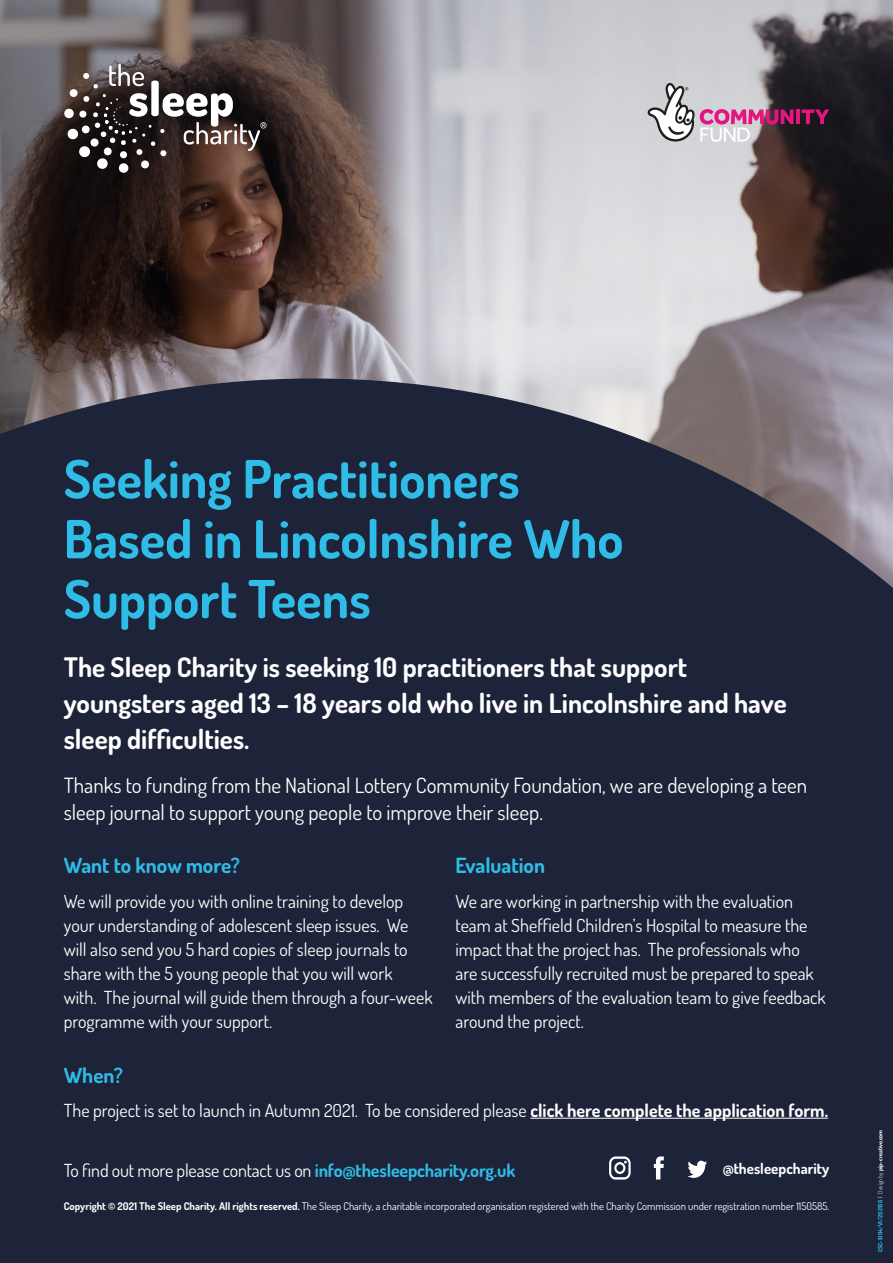
<style>
.page{position:relative;width:893px;height:1263px;background:#fff}
.page>*{position:absolute;margin:0;border:0;box-sizing:border-box;transform-origin:0 0}
.t1{font:700 52.5px/60px "Dosis";color:#2fbce6}
.t2{font:700 27px/36px "Dosis";color:#fff}
.t3{font:21px/27px "Dosis";color:#fff}
.t4{font:700 21px "Dosis";color:#2fbce6}
.t5{font:18px/24px "Dosis";color:#fff}
.t6{font:700 15px "Dosis";color:#fff}
.t7{font:10.65px "Dosis";color:#fff}
.t8{font:700 6px "Dosis";color:#2fbce6}
.s1{font-weight:700}
.s2{font-weight:700;color:#2fbce6}
.s3{font-weight:300;color:#fff}
.s4{color:#fff}
</style>
<div class="page">
<svg style="left:0;top:0;width:893px;height:378px;background:#898183"></svg>
<div style="left:0;top:378px;width:893px;height:885px;background:#1d2339"></div>
<svg style="left:64px;top:64px;width:202px;height:109px;background:#524745"></svg>
<hr style="left:530px;top:1118px;width:298px;height:1px;background:#fff">
<hr style="left:796px;top:110px;width:4px;height:14px;background:#e5147e">
<svg style="left:801px;top:110px;width:28px;height:14px"></svg>
<svg style="left:648px;top:83px;width:145px;height:59px;background:#b19ca8"></svg>
<svg style="left:609px;top:1156px;width:22px;height:23px"></svg>
<svg style="left:687px;top:1161px;width:20px;height:17px"></svg>
<svg style="left:654px;top:1156px;width:10px;height:23px"></svg>
<h1 class="t1" style="left:64px;top:448px;width:561px">Seeking Practitioners<br>Based in Lincolnshire Who<br>Support Teens</h1>
<h2 class="t2" style="left:64px;top:649px;width:724px">The Sleep Charity is seeking 10 practitioners that support youngsters aged 13 – 18 years old who live in Lincolnshire and have sleep difficulties.</h2>
<p class="t3" style="left:64px;top:771px;width:745px">Thanks to funding from the National Lottery Community Foundation, we are developing a teen sleep journal to support young people to improve their sleep.</p>
<p class="t4" style="left:64px;top:852px;width:178px">Want to know more?</p>
<p class="t5" style="left:64px;top:888px;width:370px">We will provide you with online training to develop your understanding of adolescent sleep issues. We will also send you 5 hard copies of sleep journals to share with the 5 young people that you will work<br>with. The journal will guide them through a four-week programme with your support.</p>
<p class="t4" style="left:455px;top:852px;width:91px">Evaluation</p>
<p class="t5" style="left:455px;top:888px;width:372px">We are working in partnership with the evaluation team at Sheffield Children’s Hospital to measure the impact that the project has. The professionals who are successfully recruited must be prepared to speak with members of the evaluation team to give feedback around the project.</p>
<p class="t4" style="left:64px;top:1061px;width:61px">When?</p>
<p class="t5" style="left:64px;top:1098px;width:766px">The project is set to launch in Autumn 2021. To be considered please <span class="s1">click here complete the application form.</span></p>
<p class="t6" style="left:723px;top:1158px;width:108px">@thesleepcharity</p>
<p class="t5" style="left:64px;top:1158px;width:453px">To find out more please contact us on <span class="s2">info@thesleepcharity.org.uk</span></p>
<p class="t7" style="left:64px;top:1199px;width:767px"><span class="s1">Copyright © 2021 The Sleep Charity. All rights reserved.</span> The Sleep Charity, a charitable incorporated organisation registered with the Charity Commission under registration number 1150585.</p>
<p class="t8" style="left:876px;top:1252px;width:124px;rotate:-90deg">CSC-1094/V1/202106 | <span class="s3">Design by</span> <span class="s4">pip-creative.com</span></p>
</div>
